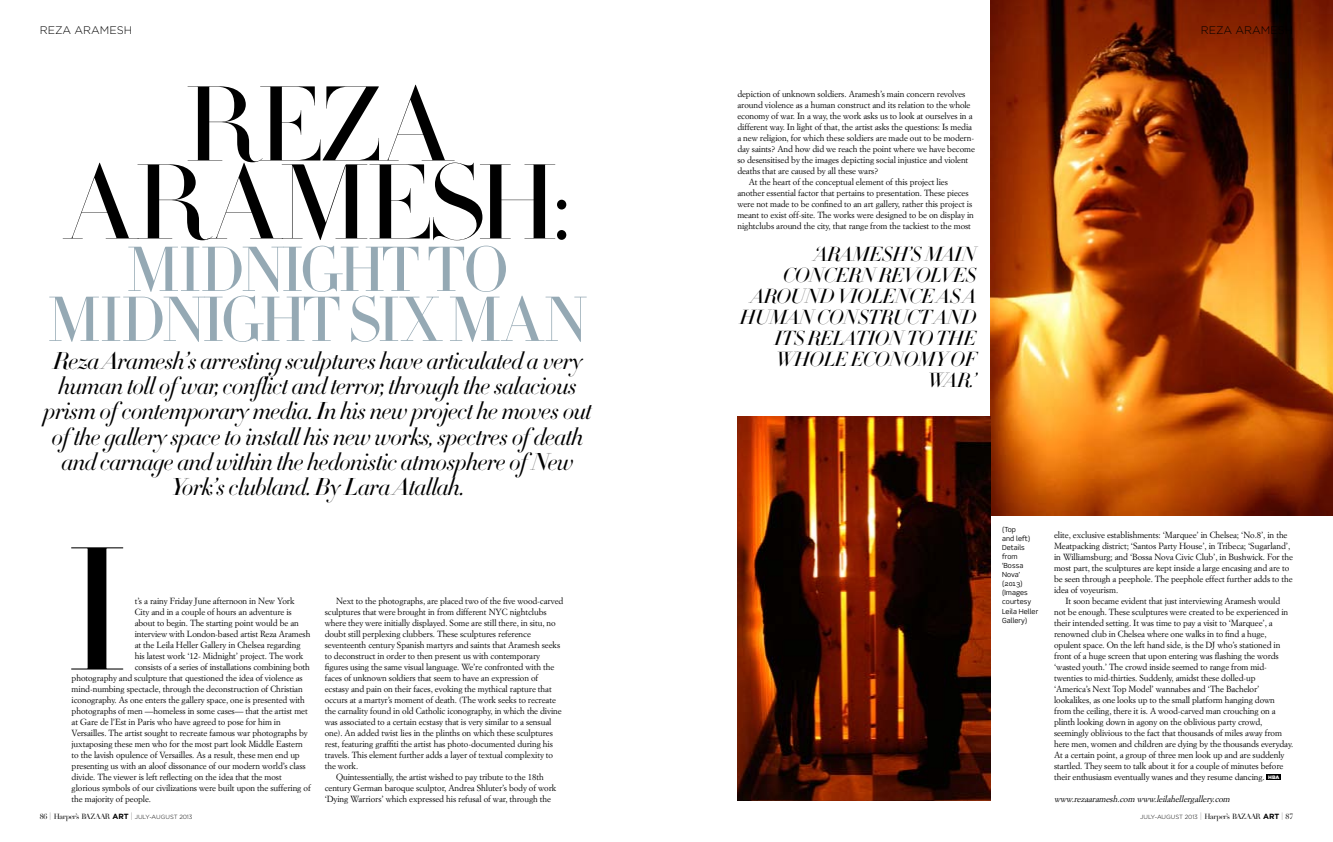
<style>
.page{position:relative;width:1333px;height:842px;background:#fff}
.page>*{position:absolute;margin:0;border:0;box-sizing:border-box;transform-origin:0 0}
.t1{font:300 172.4px "HTF Didot L64";color:#000}
.t2{font:300 104.5px/78px "HTF Didot L96";letter-spacing:-.03em;color:#000;text-align:center}
.t3{font:300 62.4px/50px "HTF Didot L24";letter-spacing:-.05em;color:#95a9b4;text-align:center}
.t4{font:italic 300 24px/25.2px "HTF Didot L42";letter-spacing:-.02em;color:#000;text-align:center}
.t5{font:italic 300 20px/21px "HTF Didot L42";letter-spacing:-.03em;color:#000;text-align:right}
.t6{font:300 11px "Gotham";color:#000}
.t7{font:8.8px/11px "Simoncini Garamond";letter-spacing:-.01em;color:#000}
.t8{font:italic 8.8px "Simoncini Garamond";color:#000}
.t9{font:7.5px "Didot LT Std";letter-spacing:-.06em;color:#000}
.t10{font:7px/9px "Scene";letter-spacing:.01em;color:#000}
.s1{font-family:"Gotham";font-weight:900;font-size:5px;color:#fff}
.s2{font-family:"Gotham";font-weight:700}
.s3{font-family:"Gotham";font-weight:300;font-size:6px}
</style>
<div class="page">
<img style="left:990px;top:1px;width:342px;height:514px">
<img style="left:737px;top:416px;width:253px;height:385px">
<div style="left:1266px;top:774px;width:14px;height:5px;background:#000"></div>
<p class="t6" style="left:40px;top:24px;width:94px">REZA ARAMESH</p>
<p class="t6" style="left:1200px;top:24px;width:94px">REZA ARAMESH</p>
<h2 class="t2" style="left:65px;top:86px;width:506px">REZA<br>ARAMESH:</h2>
<p class="t7" style="left:737px;top:89px;width:229px">depiction of unknown soldiers. Aramesh’s main concern revolves</p>
<p class="t7" style="left:737px;top:100px;width:235px">around violence as a human construct and its relation to the whole</p>
<p class="t7" style="left:737px;top:111px;width:237px">economy of war. In a way, the work asks us to look at ourselves in a</p>
<p class="t7" style="left:737px;top:122px;width:236px">different way. In light of that, the artist asks the questions: Is media</p>
<p class="t7" style="left:737px;top:133px;width:238px">a new religion, for which these soldiers are made out to be modern-</p>
<p class="t7" style="left:737px;top:144px;width:239px">day saints? And how did we reach the point where we have become</p>
<p class="t7" style="left:737px;top:155px;width:232px">so desensitised by the images depicting social injustice and violent</p>
<p class="t7" style="left:737px;top:166px;width:142px">deaths that are caused by all these wars?</p>
<p class="t7" style="left:748px;top:177px;width:201px">At the heart of the conceptual element of this project lies</p>
<p class="t7" style="left:737px;top:188px;width:233px">another essential factor that pertains to presentation. These pieces</p>
<p class="t7" style="left:737px;top:199px;width:236px">were not made to be confined to an art gallery, rather this project is</p>
<p class="t7" style="left:737px;top:210px;width:238px">meant to exist off-site. The works were designed to be on display in</p>
<p class="t7" style="left:737px;top:221px;width:235px">nightclubs around the city, that range from the tackiest to the most</p>
<h3 class="t3" style="left:47px;top:244px;width:543px">MIDNIGHT TO<br>MIDNIGHT SIX MAN</h3>
<h3 class="t5" style="left:739px;top:243px;width:238px">‘ARAMESH’S MAIN<br>CONCERN REVOLVES<br>AROUND VIOLENCE AS A<br>HUMAN CONSTRUCT AND<br>ITS RELATION TO THE<br>WHOLE ECONOMY OF<br>WAR.’</h3>
<p class="t4" style="left:43px;top:348px;width:550px">Reza Aramesh’s arresting sculptures have articulated a very human toll of war, conflict and terror, through the salacious prism of contemporary media. In his new project he moves out of the gallery space to install his new works, spectres of death and carnage and within the hedonistic atmosphere of New York’s clubland. By Lara Atallah.</p>
<h1 class="t1" style="left:64px;top:488px;width:67px">I</h1>
<p class="t7" style="left:135px;top:595px;width:161px">t’s a rainy Friday June afternoon in New York</p>
<p class="t7" style="left:135px;top:606px;width:159px">City and in a couple of hours an adventure is</p>
<p class="t7" style="left:135px;top:617px;width:166px">about to begin. The starting point would be an</p>
<p class="t7" style="left:135px;top:628px;width:177px">interview with London-based artist Reza Aramesh</p>
<p class="t7" style="left:135px;top:639px;width:167px">at the Leila Heller Gallery in Chelsea regarding</p>
<p class="t7" style="left:135px;top:650px;width:170px">his latest work ‘12- Midnight’ project. The work</p>
<p class="t7" style="left:135px;top:661px;width:177px">consists of a series of installations combining both</p>
<p class="t7" style="left:72px;top:672px;width:233px">photography and sculpture that questioned the idea of violence as</p>
<p class="t7" style="left:72px;top:683px;width:233px">mind-numbing spectacle, through the deconstruction of Christian</p>
<p class="t7" style="left:72px;top:694px;width:235px">iconography. As one enters the gallery space, one is presented with</p>
<p class="t7" style="left:72px;top:705px;width:238px">photographs of men —homeless in some cases— that the artist met</p>
<p class="t7" style="left:72px;top:716px;width:211px">at Gare de l’Est in Paris who have agreed to pose for him in</p>
<p class="t7" style="left:72px;top:727px;width:238px">Versailles. The artist sought to recreate famous war photographs by</p>
<p class="t7" style="left:72px;top:738px;width:233px">juxtaposing these men who for the most part look Middle Eastern</p>
<p class="t7" style="left:72px;top:749px;width:230px">to the lavish opulence of Versailles. As a result, these men end up</p>
<p class="t7" style="left:72px;top:760px;width:236px">presenting us with an aloof dissonance of our modern world’s class</p>
<p class="t7" style="left:72px;top:771px;width:212px">divide. The viewer is left reflecting on the idea that the most</p>
<p class="t7" style="left:72px;top:782px;width:241px">glorious symbols of our civilizations were built upon the suffering of</p>
<p class="t7" style="left:72px;top:793px;width:81px">the majority of people.</p>
<p class="t7" style="left:336px;top:595px;width:229px">Next to the photographs, are placed two of the five wood-carved</p>
<p class="t7" style="left:325px;top:606px;width:223px">sculptures that were brought in from different NYC nightclubs</p>
<p class="t7" style="left:325px;top:617px;width:232px">where they were initially displayed. Some are still there, in situ, no</p>
<p class="t7" style="left:325px;top:628px;width:208px">doubt still perplexing clubbers. These sculptures reference</p>
<p class="t7" style="left:325px;top:639px;width:237px">seventeenth century Spanish martyrs and saints that Aramesh seeks</p>
<p class="t7" style="left:325px;top:650px;width:217px">to deconstruct in order to then present us with contemporary</p>
<p class="t7" style="left:325px;top:661px;width:231px">figures using the same visual language. We’re confronted with the</p>
<p class="t7" style="left:325px;top:672px;width:215px">faces of unknown soldiers that seem to have an expression of</p>
<p class="t7" style="left:325px;top:683px;width:228px">ecstasy and pain on their faces, evoking the mythical rapture that</p>
<p class="t7" style="left:325px;top:694px;width:233px">occurs at a martyr’s moment of death. (The work seeks to recreate</p>
<p class="t7" style="left:325px;top:705px;width:238px">the carnality found in old Catholic iconography, in which the divine</p>
<p class="t7" style="left:325px;top:716px;width:228px">was associated to a certain ecstasy that is very similar to a sensual</p>
<p class="t7" style="left:325px;top:727px;width:230px">one). An added twist lies in the plinths on which these sculptures</p>
<p class="t7" style="left:325px;top:738px;width:230px">rest, featuring graffiti the artist has photo-documented during his</p>
<p class="t7" style="left:325px;top:749px;width:230px">travels. This element further adds a layer of textual complexity to</p>
<p class="t7" style="left:325px;top:760px;width:35px">the work.</p>
<p class="t7" style="left:336px;top:771px;width:209px">Quintessentially, the artist wished to pay tribute to the 18th</p>
<p class="t7" style="left:325px;top:782px;width:233px">century German baroque sculptor, Andrea Shluter’s body of work</p>
<p class="t7" style="left:325px;top:793px;width:228px">‘Dying Warriors’ which expressed his refusal of war, through the</p>
<p class="t10" style="left:1002px;top:525px;width:38px">(Top<br>and left)<br>Details from ‘Bossa<br>Nova’ (2013) (Images courtesy<br>Leila Heller<br>Gallery)</p>
<p class="t7" style="left:1054px;top:529px;width:240px">elite, exclusive establishments: ‘Marquee’ in Chelsea; ‘No.8’, in the Meatpacking district; ‘Santos Party House’, in Tribeca; ‘Sugarland’, in Williamsburg; and ‘Bossa Nova Civic Club’, in Bushwick. For the most part, the sculptures are kept inside a large encasing and are to be seen through a peephole. The peephole effect further adds to the idea of voyeurism.</p>
<p class="t7" style="left:1054px;top:595px;width:241px;text-indent:11px">It soon became evident that just interviewing Aramesh would not be enough. These sculptures were created to be experienced in their intended setting. It was time to pay a visit to ‘Marquee’, a renowned club in Chelsea where one walks in to find a huge, opulent space. On the left hand side, is the DJ who’s stationed in front of a huge screen that upon entering was flashing the words ‘wasted youth.’ The crowd inside seemed to range from mid&shy;twenties to mid-thirties. Suddenly, amidst these dolled-up ‘America’s Next Top Model’ wannabes and ‘The Bachelor’ lookalikes, as one looks up to the small platform hanging down from the ceiling, there it is. A wood-carved man crouching on a plinth looking down in agony on the oblivious party crowd, seemingly oblivious to the fact that thousands of miles away from here men, women and children are dying by the thousands everyday.<br>At a certain point, a group of three men look up and are suddenly startled. They seem to talk about it for a couple of minutes before their enthusiasm eventually wanes and they resume dancing. <span class="s1">HBA</span></p>
<p class="t8" style="left:1054px;top:793px;width:179px">www.rezaaramesh.com www.leilahellergallery.com</p>
<p class="t9" style="left:40px;top:812px;width:154px">86 | Harper’s BAZAAR <span class="s2">ART</span> | <span class="s3">JULY-AUGUST 2013</span></p>
<p class="t9" style="left:1140px;top:812px;width:155px"><span class="s3">JULY-AUGUST 2013</span> | Harper’s BAZAAR <span class="s2">ART</span> | 87</p>
</div>
